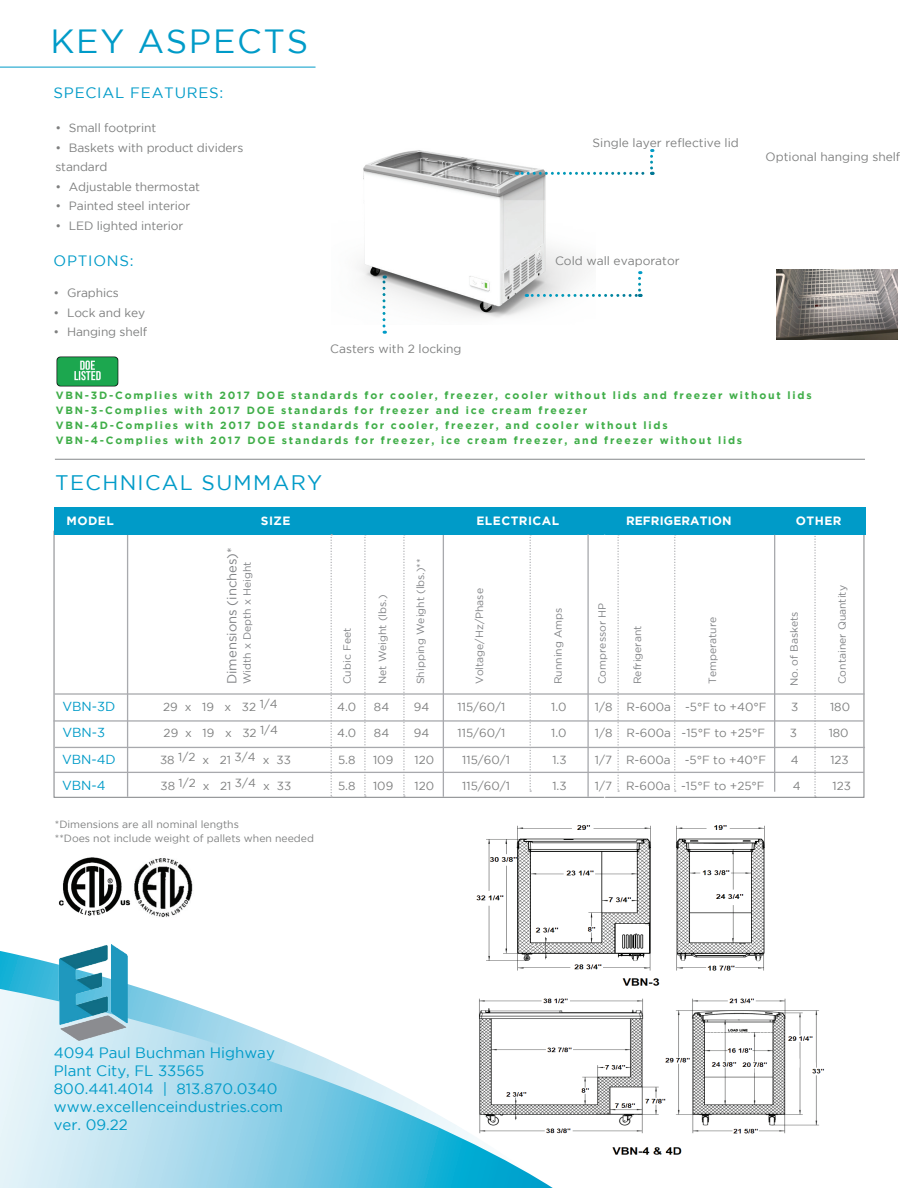
<style>
.page{position:relative;width:918px;height:1188px;background:#fff}
.page>*{position:absolute;margin:0;border:0;box-sizing:border-box;transform-origin:0 0}
.t1{font:33.45px "Gotham";letter-spacing:.05em;color:#009bc8}
.t2{font:21px "Gotham";letter-spacing:.065em;color:#009bc8}
.t3{font:15px/18px "Gotham";color:#009bc8}
.t4{font:15px "Gotham";letter-spacing:.05em;color:#009bc8}
.t5{font:13.05px "Gotham";color:#009bc8}
.t6{font:13.05px "Gotham";color:#808285}
.t7{font:12px/19.5px "Gotham";letter-spacing:-.01em;color:#7f8080}
.t8{font:700 12px "Gotham";letter-spacing:.04em;color:#fff}
.t9{font:700 12px "Gotham";letter-spacing:.01em;color:#fff}
.t10{font:11.7px "Gotham";color:#7f8080}
.t11{font:700 10.5px/15px "Gotham";letter-spacing:.17em;color:#40ae49}
.t12{font:10.5px "Gotham";color:#808285}
.t13{font:10.5px/14.4px "Gotham";color:#7f8080}
</style>
<div class="page">
<img style="left:476px;top:825px;width:349px;height:330px">
<img style="left:360px;top:150px;width:225px;height:171px">
<svg style="left:0;top:951px;width:549px;height:38px"></svg>
<svg style="left:0;top:989px;width:553px;height:199px"></svg>
<svg style="left:674px;top:535px;width:2px;height:257px"></svg>
<svg style="left:814px;top:536px;width:2px;height:260px"></svg>
<hr style="left:127px;top:535px;width:1px;height:262px;background:#a8a9ad">
<hr style="left:443px;top:535px;width:1px;height:262px;background:#a8a9ad">
<svg style="left:403px;top:535px;width:2px;height:262px"></svg>
<svg style="left:617px;top:535px;width:2px;height:257px"></svg>
<svg style="left:364px;top:535px;width:2px;height:262px"></svg>
<svg style="left:530px;top:535px;width:1px;height:257px"></svg>
<div style="left:54px;top:507px;width:811px;height:28px;background:#009bc8"></div>
<svg style="left:331px;top:534px;width:1px;height:264px"></svg>
<hr style="left:774px;top:535px;width:1px;height:257px;background:#a8a9ad">
<hr style="left:54px;top:693px;width:810px;height:2px;background:#a8a9ad">
<hr style="left:55px;top:459px;width:810px;height:1px;background:#939598">
<hr style="left:587px;top:534px;width:2px;height:263px;background:#a8a9ad">
<svg style="left:383px;top:276px;width:3px;height:58px"></svg>
<svg style="left:526px;top:271px;width:115px;height:26px"></svg>
<hr style="left:0;top:67px;width:316px;height:1px;background:#009bc8">
<img style="left:134px;top:858px;width:59px;height:59px">
<img style="left:57px;top:945px;width:82px;height:99px">
<svg style="left:516px;top:149px;width:137px;height:26px"></svg>
<img style="left:56px;top:356px;width:63px;height:31px">
<img style="left:58px;top:857px;width:73px;height:59px">
<hr style="left:54px;top:720px;width:810px;height:2px;background:#a8a9ad">
<img style="left:777px;top:269px;width:120px;height:71px">
<hr style="left:55px;top:747px;width:810px;height:1px;background:#a8a9ad">
<hr style="left:54px;top:772px;width:810px;height:1px;background:#a8a9ad">
<h1 class="t1" style="left:51px;top:23px;width:259px">KEY ASPECTS</h1>
<h3 class="t4" style="left:54px;top:84px;width:171px">SPECIAL FEATURES:</h3>
<p class="t7" style="left:55px;top:118px;width:102px">• Small footprint</p>
<p class="t7" style="left:55px;top:138px;width:189px">• Baskets with product dividers standard</p>
<p class="t7" style="left:55px;top:177px;width:146px">• Adjustable thermostat</p>
<p class="t7" style="left:55px;top:196px;width:136px">• Painted steel interior</p>
<p class="t7" style="left:55px;top:216px;width:129px">• LED lighted interior</p>
<h3 class="t4" style="left:54px;top:252px;width:82px">OPTIONS:</h3>
<p class="t7" style="left:54px;top:283px;width:67px">• Graphics</p>
<p class="t7" style="left:54px;top:303px;width:93px">• Lock and key</p>
<p class="t7" style="left:54px;top:322px;width:95px">• Hanging shelf</p>
<p class="t7" style="left:330px;top:339px;width:133px">Casters with 2 locking</p>
<p class="t7" style="left:593px;top:133px;width:148px">Single layer reflective lid</p>
<p class="t7" style="left:766px;top:146px;width:136px">Optional hanging shelf</p>
<p class="t7" style="left:555px;top:251px;width:126px">Cold wall evaporator</p>
<p class="t11" style="left:56px;top:387px;width:757px">VBN-3D-Complies with 2017 DOE standards for cooler, freezer, cooler without lids and freezer without lids VBN-3-Complies with 2017 DOE standards for freezer and ice cream freezer<br>VBN-4D-Complies with 2017 DOE standards for cooler, freezer, and cooler without lids<br>VBN-4-Complies with 2017 DOE standards for freezer, ice cream freezer, and freezer without lids</p>
<h2 class="t2" style="left:55px;top:471px;width:269px">TECHNICAL SUMMARY</h2>
<p class="t8" style="left:67px;top:514px;width:49px">MODEL</p>
<p class="t8" style="left:261px;top:514px;width:31px">SIZE</p>
<p class="t8" style="left:476px;top:514px;width:84px">ELECTRICAL</p>
<p class="t9" style="left:626px;top:514px;width:107px">REFRIGERATION</p>
<p class="t8" style="left:796px;top:514px;width:47px">OTHER</p>
<p class="t6" style="left:225px;top:684px;width:138px;rotate:-90deg">Dimensions (inches)*</p>
<p class="t12" style="left:241px;top:684px;width:124px;rotate:-90deg">Width x Depth x Height</p>
<p class="t12" style="left:341px;top:684px;width:58px;rotate:-90deg">Cubic Feet</p>
<p class="t12" style="left:377px;top:684px;width:91px;rotate:-90deg">Net Weight (lbs.)</p>
<p class="t12" style="left:415px;top:684px;width:127px;rotate:-90deg">Shipping Weight (lbs.)**</p>
<p class="t12" style="left:474px;top:684px;width:97px;rotate:-90deg">Voltage/Hz/Phase</p>
<p class="t12" style="left:552px;top:684px;width:78px;rotate:-90deg">Running Amps</p>
<p class="t12" style="left:596px;top:684px;width:83px;rotate:-90deg">Compressor HP</p>
<p class="t12" style="left:632px;top:684px;width:60px;rotate:-90deg">Refrigerant</p>
<p class="t12" style="left:707px;top:684px;width:69px;rotate:-90deg">Temperature</p>
<p class="t12" style="left:788px;top:686px;width:76px;rotate:-90deg">No. of Baskets</p>
<p class="t12" style="left:836px;top:684px;width:101px;rotate:-90deg">Container Quantity</p>
<p class="t5" style="left:62px;top:700px;width:55px">VBN-3D</p>
<p class="t10" style="left:163px;top:701px;width:116px">29 x 19 x 32 1/4</p>
<p class="t10" style="left:337px;top:701px;width:21px">4.0</p>
<p class="t10" style="left:374px;top:701px;width:17px">84</p>
<p class="t10" style="left:414px;top:701px;width:17px">94</p>
<p class="t10" style="left:458px;top:701px;width:49px">115/60/1</p>
<p class="t10" style="left:551px;top:701px;width:17px">1.0</p>
<p class="t10" style="left:595px;top:701px;width:173px">1/8 R-600a -5°F to +40°F</p>
<p class="t10" style="left:791px;top:701px;width:9px">3</p>
<p class="t10" style="left:830px;top:701px;width:22px">180</p>
<p class="t5" style="left:62px;top:726px;width:44px">VBN-3</p>
<p class="t10" style="left:164px;top:727px;width:116px">29 x 19 x 32 1/4</p>
<p class="t10" style="left:337px;top:727px;width:21px">4.0</p>
<p class="t10" style="left:374px;top:727px;width:17px">84</p>
<p class="t10" style="left:414px;top:727px;width:17px">94</p>
<p class="t10" style="left:458px;top:727px;width:49px">115/60/1</p>
<p class="t10" style="left:551px;top:727px;width:17px">1.0</p>
<p class="t10" style="left:595px;top:727px;width:172px">1/8 R-600a -15°F to +25°F</p>
<p class="t10" style="left:790px;top:727px;width:9px">3</p>
<p class="t10" style="left:829px;top:727px;width:22px">180</p>
<p class="t5" style="left:62px;top:752px;width:55px">VBN-4D</p>
<p class="t10" style="left:160px;top:753px;width:132px">38 1/2 x 21 3/4 x 33</p>
<p class="t10" style="left:338px;top:753px;width:19px">5.8</p>
<p class="t10" style="left:373px;top:753px;width:22px">109</p>
<p class="t10" style="left:414px;top:753px;width:21px">120</p>
<p class="t10" style="left:462px;top:753px;width:49px">115/60/1</p>
<p class="t10" style="left:552px;top:753px;width:16px">1.3</p>
<p class="t10" style="left:595px;top:753px;width:173px">1/7 R-600a -5°F to +40°F</p>
<p class="t10" style="left:791px;top:753px;width:9px">4</p>
<p class="t10" style="left:830px;top:753px;width:20px">123</p>
<p class="t5" style="left:62px;top:778px;width:45px">VBN-4</p>
<p class="t10" style="left:160px;top:779px;width:132px">38 1/2 x 21 3/4 x 33</p>
<p class="t10" style="left:338px;top:779px;width:19px">5.8</p>
<p class="t10" style="left:373px;top:779px;width:22px">109</p>
<p class="t10" style="left:414px;top:779px;width:21px">120</p>
<p class="t10" style="left:462px;top:779px;width:49px">115/60/1</p>
<p class="t10" style="left:552px;top:779px;width:16px">1.3</p>
<p class="t10" style="left:595px;top:779px;width:171px">1/7 R-600a -15°F to +25°F</p>
<p class="t10" style="left:793px;top:779px;width:9px">4</p>
<p class="t10" style="left:833px;top:779px;width:20px">123</p>
<p class="t13" style="left:55px;top:817px;width:261px">*Dimensions are all nominal lengths<br>**Does not include weight of pallets when needed</p>
<h3 class="t3" style="left:54px;top:1044px;width:231px">4094 Paul Buchman Highway<br>Plant City, FL 33565<br>800.441.4014 | 813.870.0340 www.excellenceindustries.com ver. 09.22</h3>
</div>
